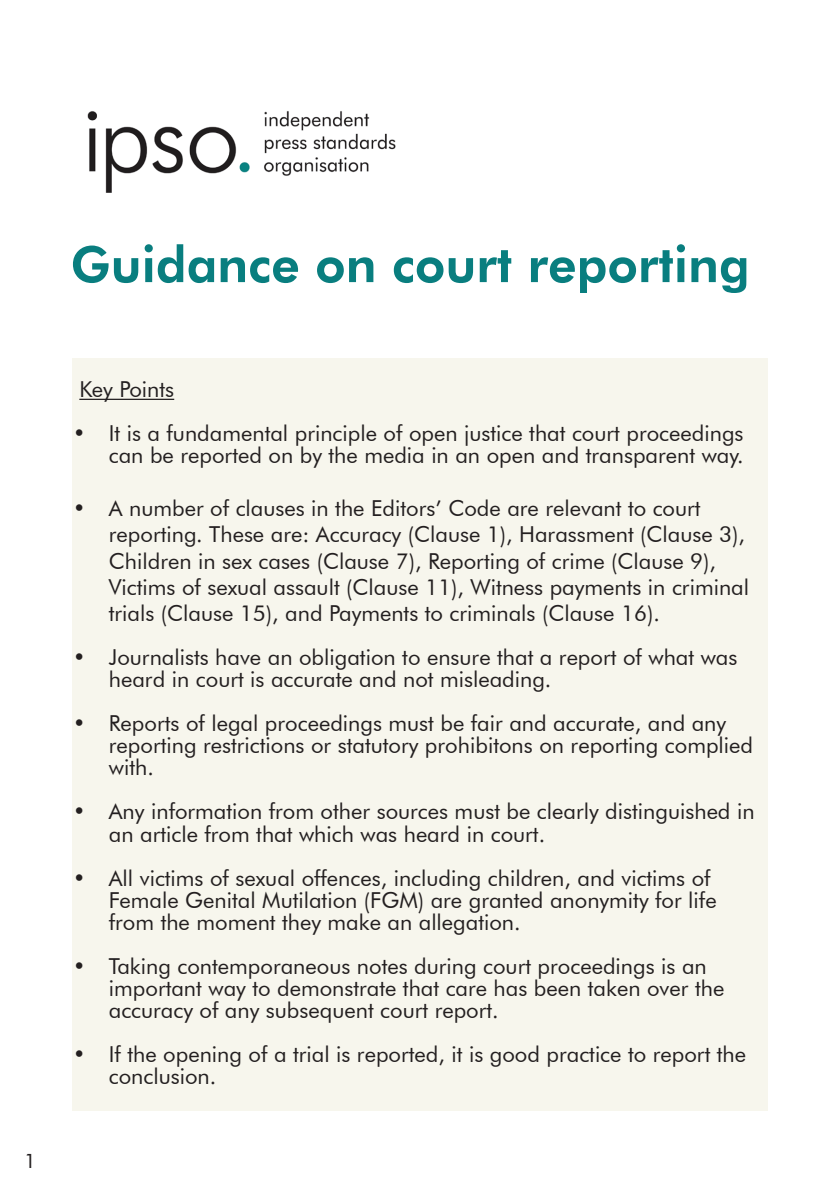
<style>
.page{position:relative;width:840px;height:1191px;background:#fff}
.page>*{position:absolute;margin:0;border:0;box-sizing:border-box;transform-origin:0 0}
.t1{font:800 50px "Futura BT";color:#097e7f}
.t2{font:22px/22px "Futura BT";color:#231f20}
.t3{font:20px "Futura BT";color:#231f20}
</style>
<div class="page">
<div style="left:73px;top:358px;width:694px;height:752px;background:#f7f6ed"></div>
<hr style="left:79px;top:399px;width:95px;height:1px;background:#231f20">
<img style="left:87px;top:111px;width:309px;height:81px">
<p class="t3" style="left:24px;top:1148px;width:13px">1</p>
<h1 class="t1" style="left:70px;top:234px;width:680px">Guidance on court reporting</h1>
<p class="t2" style="left:79px;top:378px;width:96px">Key Points</p>
<p class="t2" style="left:73px;top:422px;width:672px;text-align:right">• It is a fundamental principle of open justice that court proceedings can be reported on by the media in an open and transparent way.</p>
<p class="t2" style="left:109px;top:494px;width:641px;line-height:26.4px;text-indent:-36px">• A number of clauses in the Editors’ Code are relevant to court reporting. These are: Accuracy (Clause 1), Harassment (Clause 3), Children in sex cases (Clause 7), Reporting of crime (Clause 9), Victims of sexual assault (Clause 11), Witness payments in criminal trials (Clause 15), and Payments to criminals (Clause 16).</p>
<p class="t2" style="left:109px;top:646px;width:629px;text-indent:-36px">• Journalists have an obligation to ensure that a report of what was heard in court is accurate and not misleading.</p>
<p class="t2" style="left:109px;top:712px;width:645px;text-indent:-36px">• Reports of legal proceedings must be fair and accurate, and any reporting restrictions or statutory prohibitons on reporting complied with.</p>
<p class="t2" style="left:109px;top:800px;width:647px;text-indent:-36px">• Any information from other sources must be clearly distinguished in an article from that which was heard in court.</p>
<p class="t2" style="left:109px;top:866px;width:609px;text-indent:-36px">• All victims of sexual offences, including children, and victims of<br>Female Genital Mutilation (FGM) are granted anonymity for life from the moment they make an allegation.</p>
<p class="t2" style="left:109px;top:954px;width:616px;text-indent:-36px">• Taking contemporaneous notes during court proceedings is an important way to demonstrate that care has been taken over the accuracy of any subsequent court report.</p>
<p class="t2" style="left:109px;top:1042px;width:638px;text-indent:-36px">• If the opening of a trial is reported, it is good practice to report the conclusion.</p>
</div>
